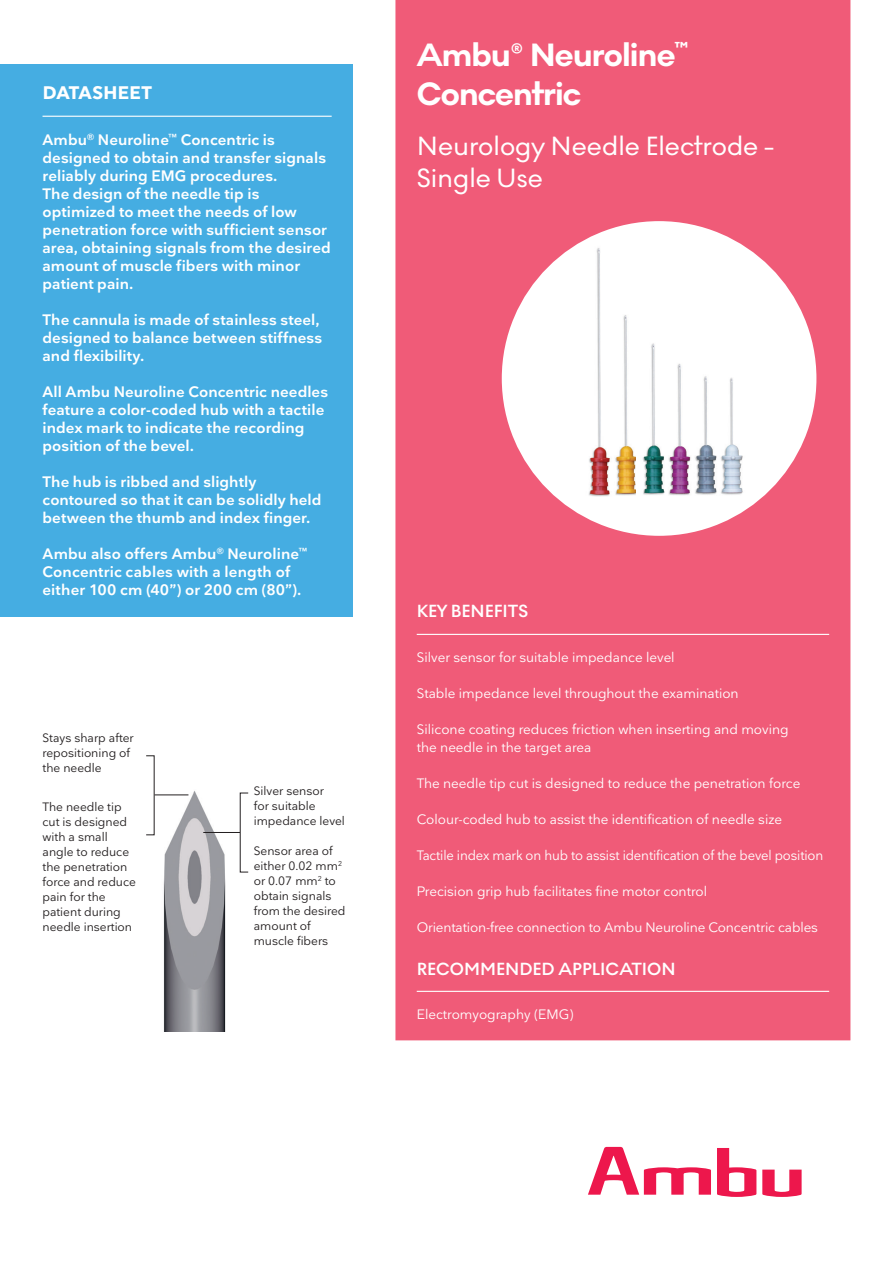
<style>
.page{position:relative;width:893px;height:1263px;background:#fff}
.page>*{position:absolute;margin:0;border:0;box-sizing:border-box;transform-origin:0 0}
.t1{font:700 33px/39px "Noir No 1";letter-spacing:-.025em;color:#fff}
.t2{font:27px/32.4px "Noir No 1";color:#fff}
.t3{font:600 18px "Noir No 1";color:#fff}
.t4{font:700 18px "Nationale";letter-spacing:.015em;color:#fff}
.t5{font:600 15px/18px "Nationale";letter-spacing:.005em;color:#fff}
.t6{font:13.5px/18px "Nationale";color:#fff}
.t7{font:12px/15px "Nationale";color:#231f20}
</style>
<div class="page">
<img style="left:150px;top:791px;width:76px;height:240px">
<hr style="left:203px;top:832px;width:37px;height:1px;background:#231f20">
<hr style="left:155px;top:794px;width:33px;height:1px;background:#231f20">
<div style="left:0;top:64px;width:353px;height:552px;background:#45ade2"></div>
<hr style="left:43px;top:116px;width:289px;height:1px;background:#fff">
<div style="left:395px;top:0;width:455px;height:1040px;background:#f05b78"></div>
<div style="left:502px;top:221px;width:314px;height:315px;background:#fff;border-radius:50%"></div>
<img style="left:615px;top:315px;width:21px;height:181px">
<img style="left:642px;top:343px;width:23px;height:152px">
<img style="left:668px;top:363px;width:23px;height:132px">
<img style="left:695px;top:376px;width:22px;height:119px">
<img style="left:721px;top:377px;width:22px;height:118px">
<img style="left:589px;top:248px;width:21px;height:249px">
<svg style="left:762px;top:1169px;width:40px;height:28px"></svg>
<svg style="left:717px;top:1148px;width:39px;height:49px"></svg>
<svg style="left:588px;top:1147px;width:123px;height:48px"></svg>
<hr style="left:417px;top:991px;width:412px;height:1px;background:#fff">
<hr style="left:417px;top:634px;width:412px;height:1px;background:#fff">
<p class="t4" style="left:43px;top:81px;width:111px">DATASHEET</p>
<p class="t5" style="left:43px;top:131px;width:290px">Ambu<sup>®</sup> Neuroline<sup>™</sup> Concentric is designed to obtain and transfer signals reliably during EMG procedures.<br>The design of the needle tip is optimized to meet the needs of low penetration force with sufficient sensor area, obtaining signals from the desired amount of muscle fibers with minor patient pain.</p>
<p class="t5" style="left:43px;top:311px;width:281px">The cannula is made of stainless steel, designed to balance between stiffness and flexibility.</p>
<p class="t5" style="left:43px;top:383px;width:287px">All Ambu Neuroline Concentric needles feature a color-coded hub with a tactile index mark to indicate the recording position of the bevel.</p>
<p class="t5" style="left:43px;top:473px;width:280px">The hub is ribbed and slightly contoured so that it can be solidly held between the thumb and index finger.</p>
<p class="t5" style="left:43px;top:545px;width:266px">Ambu also offers Ambu<sup>®</sup> Neuroline<sup>™<br></sup>Concentric cables with a length of either 100 cm (40”) or 200 cm (80”).</p>
<p class="t7" style="left:43px;top:730px;width:93px">Stays sharp after repositioning of the needle</p>
<p class="t7" style="left:43px;top:799px;width:95px">The needle tip cut is designed with a small angle to reduce the penetration force and reduce pain for the patient during needle insertion</p>
<p class="t7" style="left:254px;top:783px;width:93px">Silver sensor<br>for suitable impedance level</p>
<p class="t7" style="left:254px;top:843px;width:93px">Sensor area of either 0.02 mm<sup>2 </sup>or 0.07 mm<sup>2</sup> to obtain signals from the desired amount of muscle fibers</p>
<h1 class="t1" style="left:417px;top:35px;width:273px">Ambu® Neuroline<sup>™<br></sup>Concentric</h1>
<h2 class="t2" style="left:417px;top:129px;width:359px">Neurology Needle Electrode -<br>Single Use</h2>
<p class="t3" style="left:417px;top:597px;width:113px">KEY BENEFITS</p>
<p class="t6" style="left:417px;top:648px;width:259px">Silver sensor for suitable impedance level</p>
<p class="t6" style="left:417px;top:684px;width:324px">Stable impedance level throughout the examination</p>
<p class="t6" style="left:417px;top:720px;width:373px">Silicone coating reduces friction when inserting and moving the needle in the target area</p>
<p class="t6" style="left:417px;top:774px;width:385px">The needle tip cut is designed to reduce the penetration force</p>
<p class="t6" style="left:417px;top:810px;width:367px">Colour-coded hub to assist the identification of needle size</p>
<p class="t6" style="left:417px;top:846px;width:408px">Tactile index mark on hub to assist identification of the bevel position</p>
<p class="t6" style="left:417px;top:882px;width:292px">Precision grip hub facilitates fine motor control</p>
<p class="t6" style="left:417px;top:918px;width:403px">Orientation-free connection to Ambu Neuroline Concentric cables</p>
<p class="t3" style="left:417px;top:955px;width:260px">RECOMMENDED APPLICATION</p>
<p class="t6" style="left:417px;top:1005px;width:158px">Electromyography (EMG)</p>
</div>
